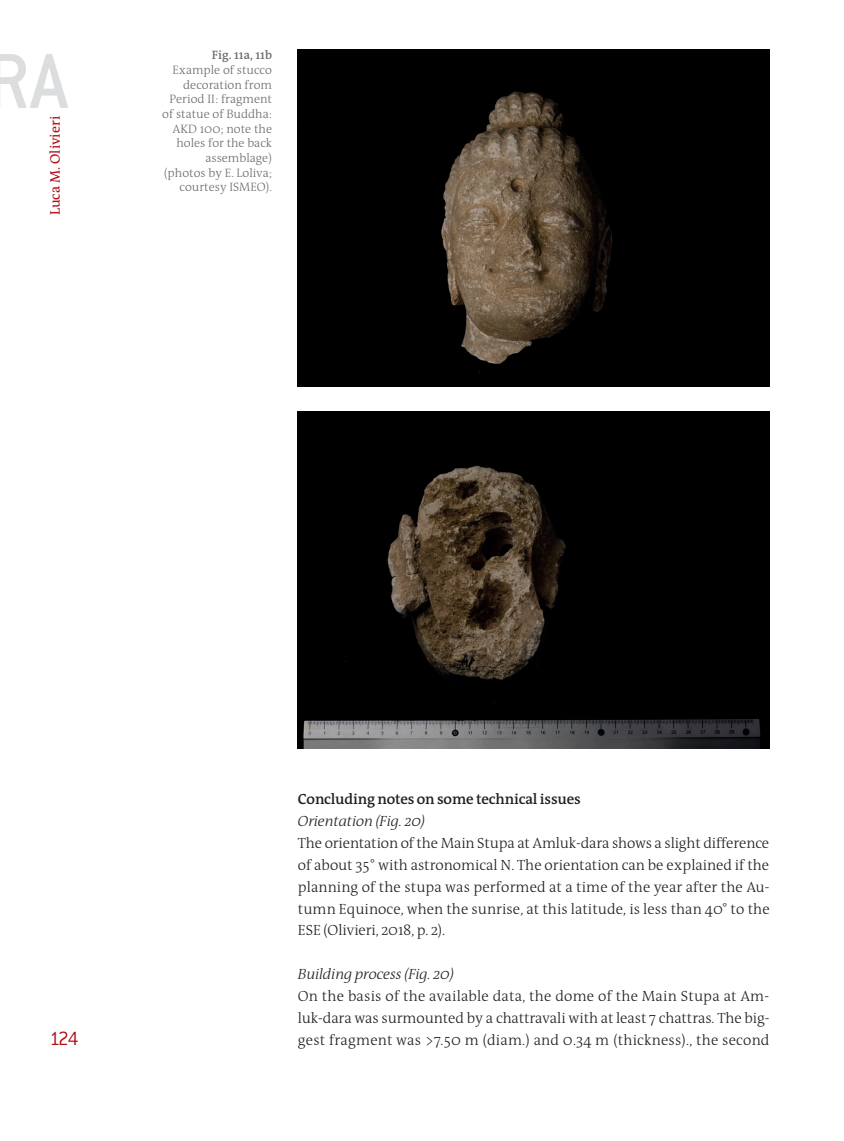
<style>
.page{position:relative;width:844px;height:1141px;background:#fff}
.page>*{position:absolute;margin:0;border:0;box-sizing:border-box;transform-origin:0 0}
.t1{font:500 85.58px "Conduit ITC";color:#dcdddf}
.t2{font:300 21px "Conduit ITC";color:#b00d15}
.t3{font:300 14.88px/21.9px "The Antiqua B3";letter-spacing:.005em;color:#231f20;text-align:justify}
.t4{font:italic 300 14.88px "The Antiqua B3 i";letter-spacing:-.01em;color:#231f20}
.t5{font:600 14.88px "The Antiqua B6";letter-spacing:-.01em;color:#231f20}
.t6{font:14px "The Antiqua B5";color:#b00d15}
.t7{font:300 12.25px/14.7px "The Antiqua B3";color:#6c6d70;text-align:right}
.t8{font:600 12.25px "The Antiqua B6";color:#6c6d70}
</style>
<div class="page">
<img style="left:298px;top:411px;width:471px;height:337px">
<img style="left:298px;top:50px;width:471px;height:336px">
<h1 class="t1" style="left:-14px;top:33px;width:84px">RA</h1>
<p class="t6" style="left:48px;top:215px;width:101px;rotate:-90deg">Luca M. Olivieri</p>
<p class="t8" style="left:212px;top:49px;width:62px">Fig. 11a, 11b</p>
<p class="t7" style="left:162px;top:63px;width:111px">Example of stucco decoration from<br>Period II: fragment of statue of Buddha:<br>AKD 100; note the holes for the back assemblage) (photos by E. Loliva; courtesy ISMEO).</p>
<h2 class="t2" style="left:50px;top:1027px;width:30px">124</h2>
<p class="t5" style="left:298px;top:791px;width:284px">Concluding notes on some technical issues</p>
<p class="t4" style="left:298px;top:813px;width:129px">Orientation (Fig. 20)</p>
<p class="t3" style="left:298px;top:833px;width:473px">The orientation of the Main Stupa at Amluk-dara shows a slight difference of about 35° with astronomical N. The orientation can be explained if the planning of the stupa was performed at a time of the year after the Au&shy;tumn Equinoce, when the sunrise, at this latitude, is less than 40° to the ESE (Olivieri, 2018, p. 2).</p>
<p class="t4" style="left:298px;top:967px;width:158px">Building process (Fig. 20)</p>
<p class="t3" style="left:298px;top:986px;width:473px">On the basis of the available data, the dome of the Main Stupa at Am&shy;luk-dara was surmounted by a chattravali with at least 7 chattras. The big&shy;gest fragment was &gt;7.50 m (diam.) and 0.34 m (thickness)., the second</p>
</div>
